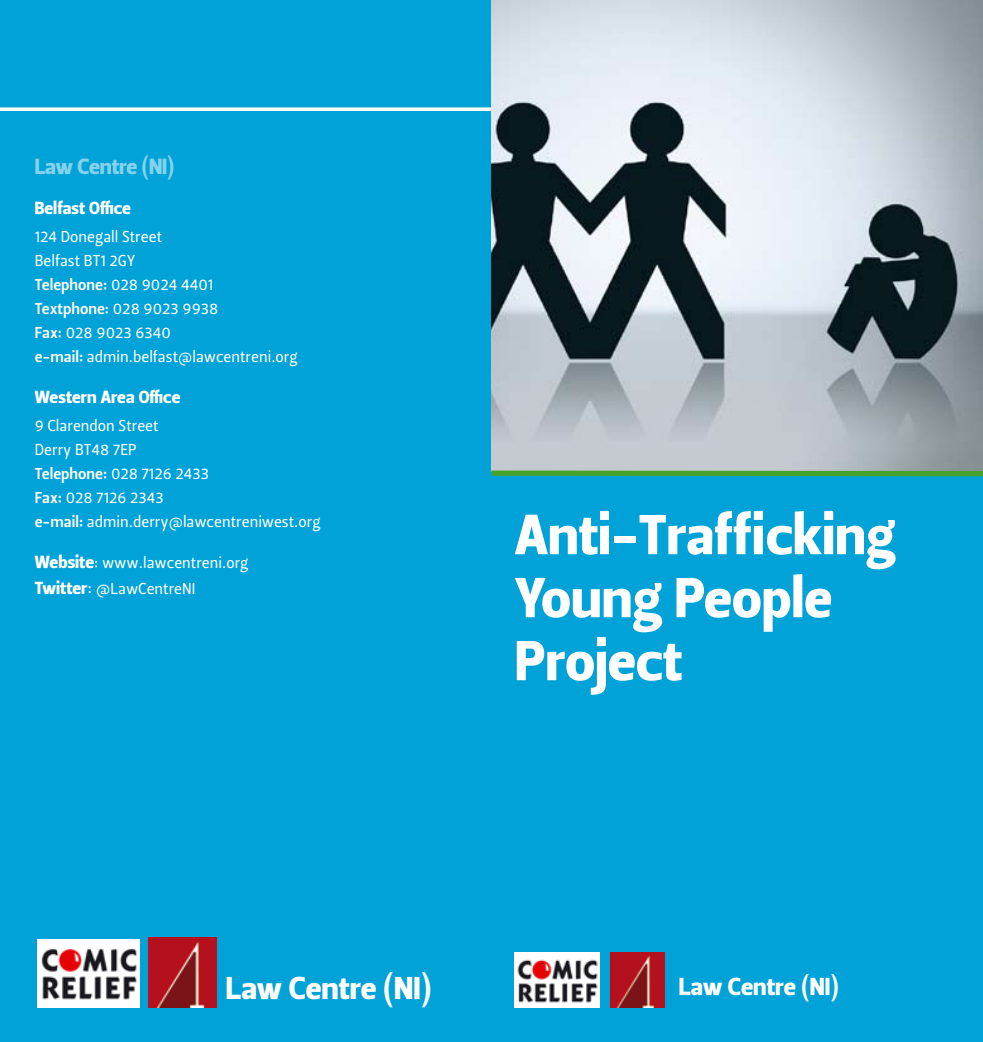
<style>
.page{position:relative;width:983px;height:1042px;background:#fff}
.page>*{position:absolute;margin:0;border:0;box-sizing:border-box;transform-origin:0 0}
.t1{font:56px/63px "Leitura Sans Grot 4";color:#fff}
.t2{font:31.5px "Leitura Sans Grot 4";color:#fff}
.t3{font:24.5px "Leitura Sans Grot 4";color:#fff}
.t4{font:21.88px "Leitura Sans Grot 4";letter-spacing:-.01em;color:#85d2ec}
.t5{font:17.5px "Leitura Sans Grot 4";color:#fff}
.t6{font:15.75px/23.8px "Leitura Sans Grot 2";color:#fff}
.s1{font-family:"Leitura Sans Grot 3"}
.s2{font-family:"Leitura Sans Grot 4";font-size:17.5px}
.s3{font-size:17.5px}
</style>
<div class="page">
<div style="left:0;top:0;width:982px;height:1042px;background:#00a2d8"></div>
<img style="left:149px;top:938px;width:67px;height:69px">
<img style="left:37px;top:939px;width:103px;height:68px">
<img style="left:514px;top:953px;width:85px;height:54px">
<img style="left:610px;top:952px;width:54px;height:55px">
<svg style="left:0;top:107px;width:491px;height:4px;background:#dff3fa"></svg>
<img style="left:491px;top:0;width:491px;height:468px">
<svg style="left:491px;top:468px;width:491px;height:9px;background:#61a96c"></svg>
<h3 class="t4" style="left:35px;top:151px;width:141px">Law Centre (NI)</h3>
<p class="t5" style="left:35px;top:196px;width:98px">Belfast Office</p>
<p class="t6" style="left:35px;top:225px;width:264px">124 Donegall Street<br>Belfast BT1 2GY<br><span class="s1">Telephone:</span> 028 9024 4401<br><span class="s1">Textphone:</span> 028 9023 9938<br><span class="s1">Fax:</span> 028 9023 6340<br><span class="s1">e-mail:</span> admin.belfast@lawcentreni.org</p>
<p class="t5" style="left:35px;top:385px;width:147px">Western Area Office</p>
<p class="t6" style="left:35px;top:414px;width:287px">9 Clarendon Street<br>Derry BT48 7EP<br><span class="s1">Telephone:</span> 028 7126 2433<br><span class="s1">Fax:</span> 028 7126 2343<br><span class="s1">e-mail:</span> admin.derry@lawcentreniwest.org</p>
<p class="t6" style="left:35px;top:549px;width:215px;line-height:25.9px"><span class="s2">Website</span>: www.lawcentreni.org<br><span class="s2">Twitter</span><span class="s3">:</span> @LawCentreNI</p>
<h1 class="t1" style="left:514px;top:504px;width:381px">Anti-Trafficking<br>Young People<br>Project</h1>
<h2 class="t2" style="left:226px;top:967px;width:206px">Law Centre (NI)</h2>
<h3 class="t3" style="left:678px;top:970px;width:161px">Law Centre (NI)</h3>
</div>
